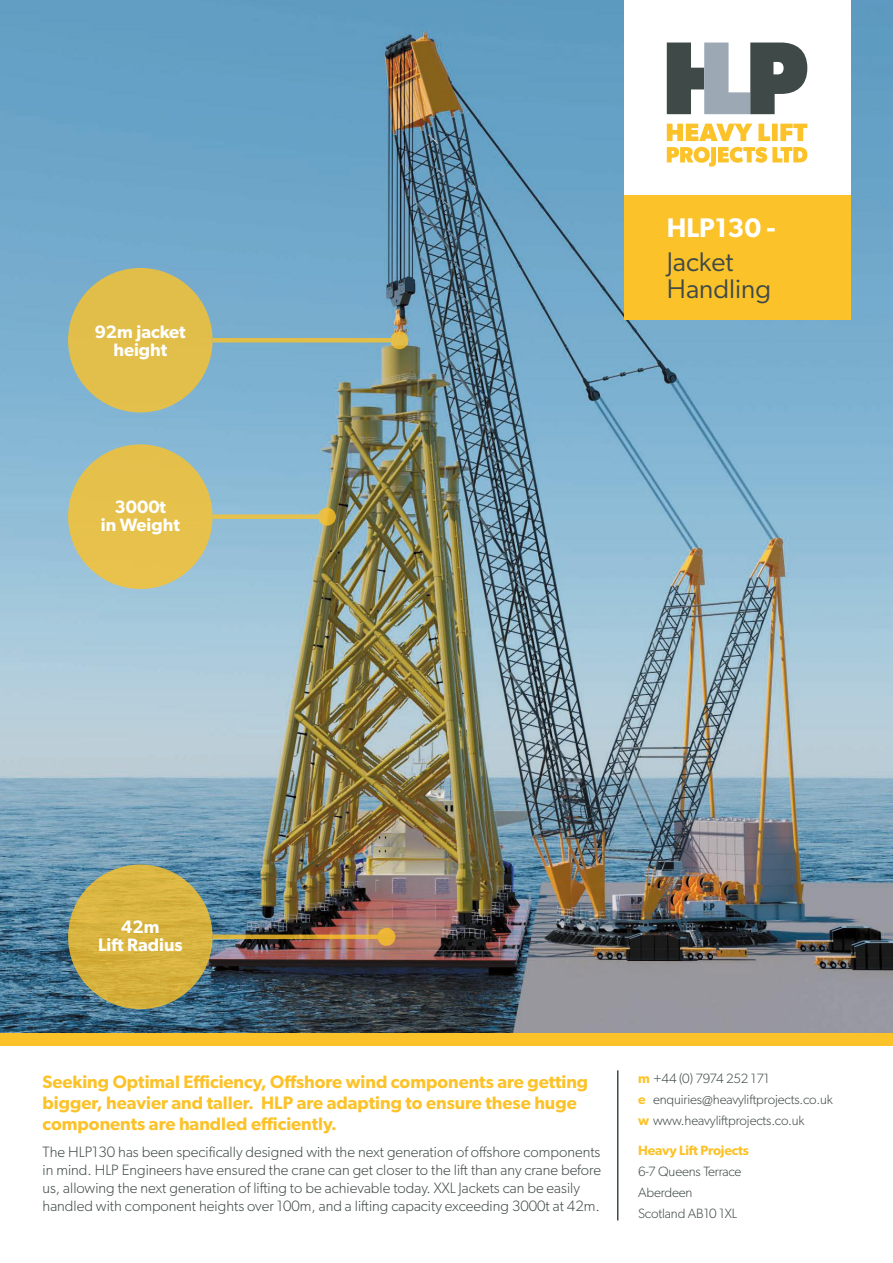
<style>
.page{position:relative;width:893px;height:1263px;background:#fff}
.page>*{position:absolute;margin:0;border:0;box-sizing:border-box;transform-origin:0 0}
.t1{font:27px/27px "Gibson";color:#3f4a48}
.t2{font:600 27px "Gibson";color:#fff}
.t3{font:600 18px/21px "Gibson";color:#fcc229}
.t4{font:600 18px/18px "Gibson";color:#fff;text-align:center}
.t5{font:300 15px/18px "Gibson";color:#3f4a48}
.t6{font:300 13.5px/21px "Gibson";letter-spacing:-.01em;color:#3f4a48}
.t7{font:600 13.5px "Gibson";letter-spacing:-.01em;color:#fcc229}
.s1{font-weight:600;color:#fcc229}
</style>
<div class="page">
<img style="left:0;top:0;width:893px;height:1033px">
<div style="left:0;top:1033px;width:893px;height:13px;background:#fcc229"></div>
<div style="left:624px;top:0;width:226px;height:196px;background:#fff"></div>
<div style="left:624px;top:196px;width:226px;height:124px;background:#fcc229"></div>
<svg style="left:667px;top:43px;width:140px;height:71px"></svg>
<svg style="left:667px;top:147px;width:140px;height:20px"></svg>
<svg style="left:667px;top:124px;width:140px;height:17px"></svg>
<svg style="left:68px;top:864px;width:145px;height:145px;background:#d5b23f"></svg>
<div style="left:68px;top:268px;width:145px;height:144px;background:#e2be4a;border-radius:50%"></div>
<div style="left:68px;top:444px;width:145px;height:145px;background:#e6c14b;border-radius:50%"></div>
<hr style="left:213px;top:338px;width:186px;height:4px;background:#e1be4a">
<svg style="left:390px;top:331px;width:18px;height:18px"></svg>
<div style="left:213px;top:514px;width:114px;height:5px;background:#e6c14c"></div>
<svg style="left:318px;top:508px;width:18px;height:18px"></svg>
<svg style="left:213px;top:934px;width:164px;height:5px"></svg>
<div style="left:377px;top:928px;width:18px;height:18px;background:#edb436;border-radius:50%"></div>
<hr style="left:617px;top:1070px;width:1px;height:150px;background:#3f4a48">
<p class="t4" style="left:95px;top:322px;width:92px">92m jacket height</p>
<p class="t4" style="left:101px;top:498px;width:81px">3000t<br>in Weight</p>
<h1 class="t2" style="left:667px;top:211px;width:110px">HLP130 -</h1>
<h1 class="t1" style="left:667px;top:247px;width:106px">Jacket<br>Handling</h1>
<p class="t4" style="left:98px;top:918px;width:86px">42m<br>Lift Radius</p>
<p class="t3" style="left:43px;top:1071px;width:547px">Seeking Optimal Efficiency, Offshore wind components are getting bigger, heavier and taller. HLP are adapting to ensure these huge components are handled efficiently.</p>
<p class="t5" style="left:43px;top:1143px;width:560px">The HLP130 has been specifically designed with the next generation of offshore components in mind. HLP Engineers have ensured the crane can get closer to the lift than any crane before us, allowing the next generation of lifting to be achievable today. XXL Jackets can be easily handled with component heights over 100m, and a lifting capacity exceeding 3000t at 42m.</p>
<p class="t6" style="left:638px;top:1067px;width:196px"><span class="s1">m</span> +44 (0) 7974 252 171<br><span class="s1">e</span> enquiries@heavyliftprojects.co.uk <span class="s1">w</span> www.heavyliftprojects.co.uk</p>
<p class="t7" style="left:638px;top:1142px;width:112px">Heavy Lift Projects</p>
<p class="t6" style="left:638px;top:1160px;width:105px">6-7 Queens Terrace<br>Aberdeen<br>Scotland AB10 1XL</p>
</div>
